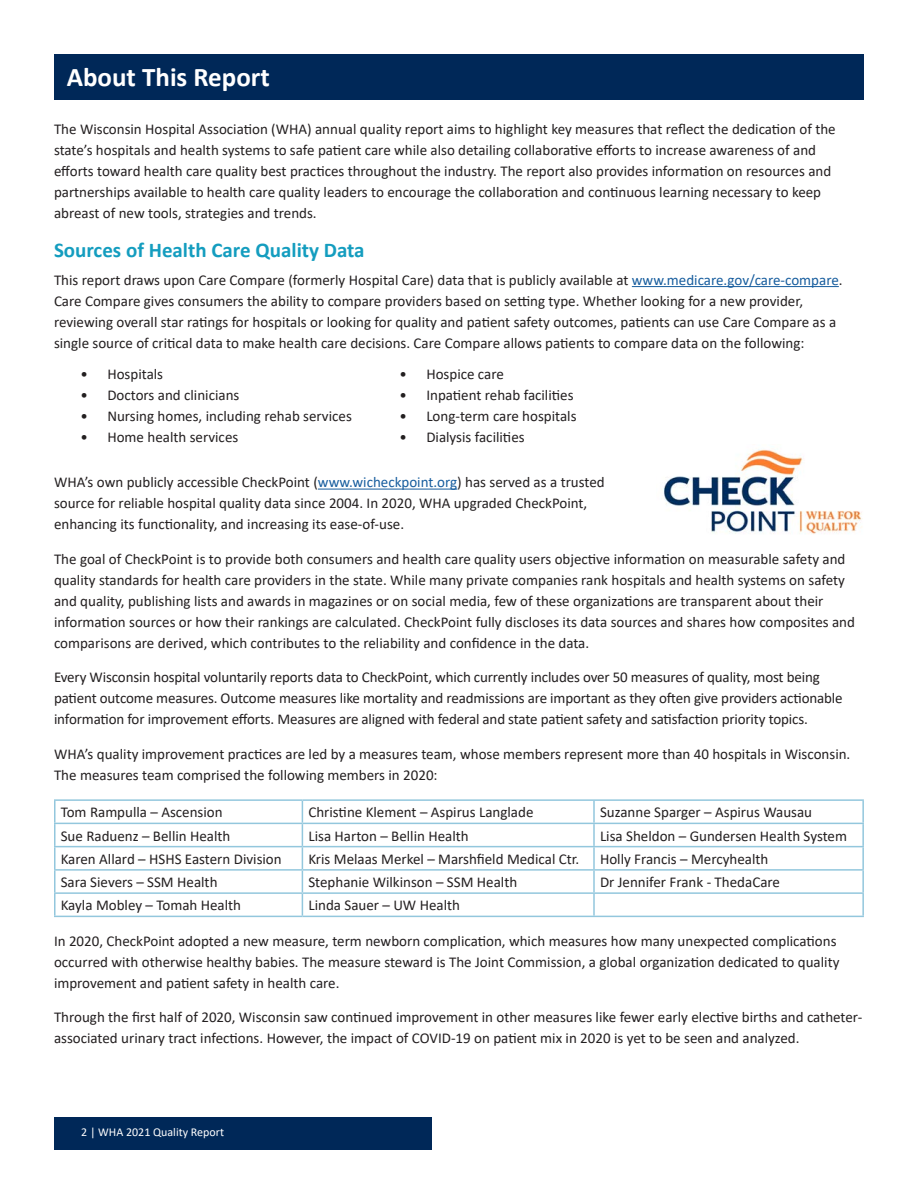
<style>
.page{position:relative;width:918px;height:1188px;background:#fff}
.page>*{position:absolute;margin:0;border:0;box-sizing:border-box;transform-origin:0 0}
.Headilngs{font:700 27px "Calibri";color:#fff}
.Subhead{font:700 21px "Calibri";color:#149dbf}
.Body_Copy{font:15px/21px "Calibri";color:#231f20}
.t1{font:12px "Calibri";color:#fff}
.s1{color:#175d9e}
</style>
<div class="page">
<div style="left:54px;top:1118px;width:378px;height:32px;background:#002858"></div>
<hr style="left:632px;top:286px;width:207px;height:1px;background:#175d9e">
<hr style="left:318px;top:489px;width:139px;height:1px;background:#175d9e">
<hr style="left:54px;top:799px;width:248px;height:2px;background:#93c7dd">
<hr style="left:54px;top:801px;width:2px;height:22px;background:#93c7dd">
<hr style="left:302px;top:799px;width:292px;height:2px;background:#93c7dd">
<hr style="left:594px;top:799px;width:270px;height:2px;background:#93c7dd">
<hr style="left:593px;top:801px;width:2px;height:22px;background:#93c7dd">
<hr style="left:862px;top:801px;width:2px;height:22px;background:#93c7dd">
<hr style="left:54px;top:823px;width:248px;height:1px;background:#93c7dd">
<hr style="left:54px;top:824px;width:2px;height:22px;background:#93c7dd">
<hr style="left:302px;top:823px;width:292px;height:1px;background:#93c7dd">
<hr style="left:594px;top:823px;width:270px;height:1px;background:#93c7dd">
<hr style="left:593px;top:824px;width:2px;height:22px;background:#93c7dd">
<hr style="left:862px;top:824px;width:2px;height:22px;background:#93c7dd">
<hr style="left:54px;top:846px;width:248px;height:1px;background:#93c7dd">
<hr style="left:54px;top:847px;width:2px;height:22px;background:#93c7dd">
<hr style="left:302px;top:846px;width:292px;height:1px;background:#93c7dd">
<hr style="left:594px;top:846px;width:270px;height:1px;background:#93c7dd">
<hr style="left:593px;top:847px;width:2px;height:22px;background:#93c7dd">
<hr style="left:862px;top:847px;width:2px;height:22px;background:#93c7dd">
<hr style="left:54px;top:869px;width:248px;height:2px;background:#93c7dd">
<hr style="left:54px;top:871px;width:2px;height:21px;background:#93c7dd">
<hr style="left:302px;top:869px;width:292px;height:2px;background:#93c7dd">
<hr style="left:594px;top:869px;width:270px;height:2px;background:#93c7dd">
<hr style="left:593px;top:871px;width:2px;height:21px;background:#93c7dd">
<hr style="left:862px;top:871px;width:2px;height:21px;background:#93c7dd">
<hr style="left:54px;top:892px;width:248px;height:2px;background:#93c7dd">
<hr style="left:54px;top:894px;width:2px;height:22px;background:#93c7dd">
<hr style="left:302px;top:892px;width:292px;height:2px;background:#93c7dd">
<svg style="left:302px;top:801px;width:1px;height:115px"></svg>
<hr style="left:594px;top:892px;width:270px;height:2px;background:#93c7dd">
<hr style="left:593px;top:894px;width:2px;height:22px;background:#93c7dd">
<hr style="left:862px;top:894px;width:2px;height:22px;background:#93c7dd">
<hr style="left:54px;top:916px;width:248px;height:1px;background:#93c7dd">
<hr style="left:302px;top:916px;width:292px;height:1px;background:#93c7dd">
<hr style="left:594px;top:916px;width:270px;height:1px;background:#93c7dd">
<div style="left:54px;top:54px;width:810px;height:46px;background:#002858"></div>
<img style="left:663px;top:449px;width:199px;height:85px">
<p class="Headilngs" style="left:67px;top:58px;width:205px">About This Report</p>
<p class="Body_Copy" style="left:54px;top:119px;width:783px">The Wisconsin Hospital Association (WHA) annual quality report aims to highlight key measures that reflect the dedication of the state’s hospitals and health systems to safe patient care while also detailing collaborative efforts to increase awareness of and efforts toward health care quality best practices throughout the industry. The report also provides information on resources and partnerships available to health care quality leaders to encourage the collaboration and continuous learning necessary to keep abreast of new tools, strategies and trends.</p>
<p class="Subhead" style="left:54px;top:235px;width:312px">Sources of Health Care Quality Data</p>
<p class="Body_Copy" style="left:54px;top:269px;width:790px">This report draws upon Care Compare (formerly Hospital Care) data that is publicly available at <span class="s1">www.medicare.gov/care-compare</span>.<br>Care Compare gives consumers the ability to compare providers based on setting type. Whether looking for a new provider, reviewing overall star ratings for hospitals or looking for quality and patient safety outcomes, patients can use Care Compare as a single source of critical data to make health care decisions. Care Compare allows patients to compare data on the following:</p>
<p class="Body_Copy" style="left:80px;top:363px;width:84px">• Hospitals</p>
<p class="Body_Copy" style="left:80px;top:384px;width:161px">• Doctors and clinicians</p>
<p class="Body_Copy" style="left:80px;top:405px;width:273px">• Nursing homes, including rehab services</p>
<p class="Body_Copy" style="left:80px;top:426px;width:159px">• Home health services</p>
<p class="Body_Copy" style="left:399px;top:363px;width:106px">• Hospice care</p>
<p class="Body_Copy" style="left:399px;top:384px;width:176px">• Inpatient rehab facilities</p>
<p class="Body_Copy" style="left:399px;top:405px;width:179px">• Long-term care hospitals</p>
<p class="Body_Copy" style="left:399px;top:426px;width:127px">• Dialysis facilities</p>
<p class="Body_Copy" style="left:54px;top:472px;width:552px">WHA’s own publicly accessible CheckPoint (<span class="s1">www.wicheckpoint.org</span>) has served as a trusted source for reliable hospital quality data since 2004. In 2020, WHA upgraded CheckPoint, enhancing its functionality, and increasing its ease-of-use.</p>
<p class="Body_Copy" style="left:54px;top:548px;width:803px">The goal of CheckPoint is to provide both consumers and health care quality users objective information on measurable safety and quality standards for health care providers in the state. While many private companies rank hospitals and health systems on safety and quality, publishing lists and awards in magazines or on social media, few of these organizations are transparent about their information sources or how their rankings are calculated. CheckPoint fully discloses its data sources and shares how composites and comparisons are derived, which contributes to the reliability and confidence in the data.</p>
<p class="Body_Copy" style="left:54px;top:667px;width:790px">Every Wisconsin hospital voluntarily reports data to CheckPoint, which currently includes over 50 measures of quality, most being patient outcome measures. Outcome measures like mortality and readmissions are important as they often give providers actionable information for improvement efforts. Measures are aligned with federal and state patient safety and satisfaction priority topics.</p>
<p class="Body_Copy" style="left:54px;top:743px;width:798px">WHA’s quality improvement practices are led by a measures team, whose members represent more than 40 hospitals in Wisconsin.<br>The measures team comprised the following members in 2020:</p>
<p class="Body_Copy" style="left:61px;top:802px;width:163px">Tom Rampulla – Ascension</p>
<p class="Body_Copy" style="left:308px;top:802px;width:227px">Christine Klement – Aspirus Langlade</p>
<p class="Body_Copy" style="left:600px;top:802px;width:214px">Suzanne Sparger – Aspirus Wausau</p>
<p class="Body_Copy" style="left:61px;top:825px;width:171px">Sue Raduenz – Bellin Health</p>
<p class="Body_Copy" style="left:308px;top:825px;width:162px">Lisa Harton – Bellin Health</p>
<p class="Body_Copy" style="left:600px;top:825px;width:249px">Lisa Sheldon – Gundersen Health System</p>
<p class="Body_Copy" style="left:61px;top:848px;width:223px">Karen Allard – HSHS Eastern Division</p>
<p class="Body_Copy" style="left:308px;top:848px;width:272px">Kris Melaas Merkel – Marshfield Medical Ctr.</p>
<p class="Body_Copy" style="left:600px;top:848px;width:170px">Holly Francis – Mercyhealth</p>
<p class="Body_Copy" style="left:61px;top:871px;width:158px">Sara Sievers – SSM Health</p>
<p class="Body_Copy" style="left:308px;top:871px;width:210px">Stephanie Wilkinson – SSM Health</p>
<p class="Body_Copy" style="left:600px;top:871px;width:182px">Dr Jennifer Frank - ThedaCare</p>
<p class="Body_Copy" style="left:61px;top:895px;width:182px">Kayla Mobley – Tomah Health</p>
<p class="Body_Copy" style="left:308px;top:895px;width:153px">Linda Sauer – UW Health</p>
<p class="Body_Copy" style="left:54px;top:930px;width:787px">In 2020, CheckPoint adopted a new measure, term newborn complication, which measures how many unexpected complications occurred with otherwise healthy babies. The measure steward is The Joint Commission, a global organization dedicated to quality improvement and patient safety in health care.</p>
<p class="Body_Copy" style="left:54px;top:1006px;width:810px">Through the first half of 2020, Wisconsin saw continued improvement in other measures like fewer early elective births and catheter&shy;associated urinary tract infections. However, the impact of COVID-19 on patient mix in 2020 is yet to be seen and analyzed.</p>
<p class="t1" style="left:81px;top:1124px;width:144px">2 | WHA 2021 Quality Report</p>
</div>
